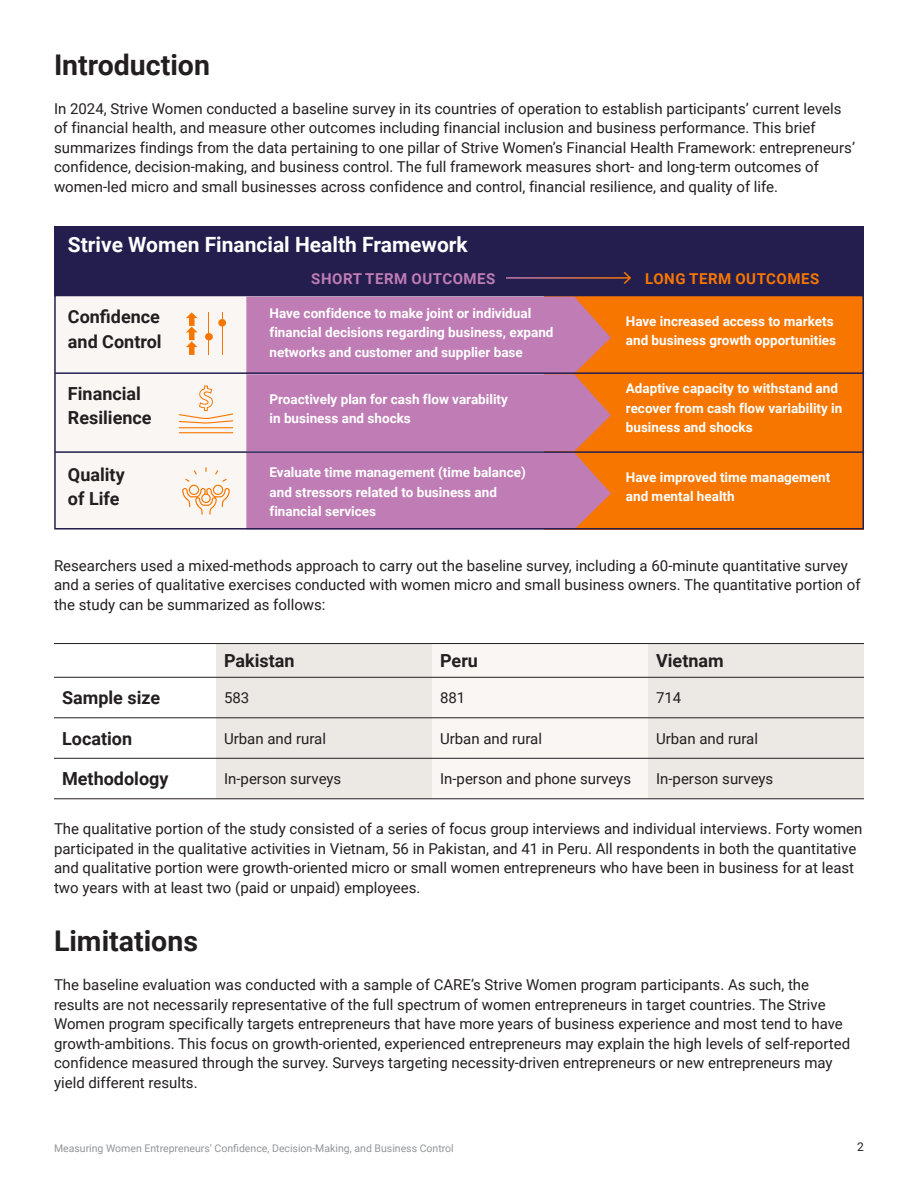
<style>
.page{position:relative;width:918px;height:1188px;background:#fff}
.page>*{position:absolute;margin:0;border:0;box-sizing:border-box;transform-origin:0 0}
._19_26_Header_Black{font:700 28.5px "Roboto";color:#231f20}
._14_19_5_Black_header{font:700 21px "Roboto";color:#fff}
._14_19_5_Black_header-2{font:700 18px/24.3px "Roboto";color:#231f20}
._12_16_25_header{font:700 18px "Roboto";color:#231f20}
._10_13_Text_Black_No_Indent_SA{font:15px/19.5px "Roboto";color:#231f20}
._10_13_Text_Black_No_Indent_SA-2{font:700 15px "Roboto";letter-spacing:.035em;color:#bf7cb5}
._10_13_Text_Black_No_Indent_SA-3{font:700 15px "Roboto";letter-spacing:.035em;color:#f77600}
._10_13_Text_Black_No_Indent_SA-4{font:700 13.5px/19.5px "Roboto";color:#fff}
.t1{font:12px "Roboto";color:#231f20}
.t2{font:10.5px "Roboto";color:#939598}
</style>
<div class="page">
<div style="left:216px;top:644px;width:648px;height:154px;background:#ece9e5"></div>
<div style="left:432px;top:644px;width:216px;height:154px;background:#f9f6f4"></div>
<hr style="left:54px;top:643px;width:162px;height:1px;background:#231f20">
<hr style="left:216px;top:643px;width:216px;height:1px;background:#231f20">
<hr style="left:432px;top:643px;width:216px;height:1px;background:#231f20">
<hr style="left:648px;top:643px;width:216px;height:1px;background:#231f20">
<hr style="left:54px;top:677px;width:162px;height:1px;background:#231f20">
<hr style="left:216px;top:677px;width:216px;height:1px;background:#231f20">
<hr style="left:432px;top:677px;width:216px;height:1px;background:#231f20">
<hr style="left:648px;top:677px;width:216px;height:1px;background:#231f20">
<hr style="left:54px;top:717px;width:162px;height:1px;background:#231f20">
<hr style="left:216px;top:717px;width:216px;height:1px;background:#231f20">
<hr style="left:432px;top:717px;width:216px;height:1px;background:#231f20">
<hr style="left:648px;top:717px;width:216px;height:1px;background:#231f20">
<hr style="left:54px;top:758px;width:162px;height:1px;background:#231f20">
<hr style="left:216px;top:758px;width:216px;height:1px;background:#231f20">
<hr style="left:432px;top:758px;width:216px;height:1px;background:#231f20">
<hr style="left:648px;top:758px;width:216px;height:1px;background:#231f20">
<hr style="left:54px;top:798px;width:162px;height:1px;background:#231f20">
<hr style="left:216px;top:798px;width:216px;height:1px;background:#231f20">
<hr style="left:432px;top:798px;width:216px;height:1px;background:#231f20">
<hr style="left:648px;top:798px;width:216px;height:1px;background:#231f20">
<div style="left:54px;top:226px;width:810px;height:70px;background:#241e4f"></div>
<div style="left:544px;top:297px;width:320px;height:77px;background:#f77600"></div>
<div style="left:544px;top:374px;width:320px;height:77px;background:#f77600"></div>
<div style="left:544px;top:452px;width:320px;height:78px;background:#f77600"></div>
<div style="left:55px;top:296px;width:191px;height:78px;background:#f9f6f4"></div>
<div style="left:55px;top:373px;width:191px;height:78px;background:#f9f6f4"></div>
<div style="left:55px;top:451px;width:191px;height:79px;background:#f9f6f4"></div>
<div style="left:246px;top:298px;width:365px;height:229px;background:#bf7cb5"></div>
<hr style="left:506px;top:277px;width:124px;height:2px;background:#fff">
<svg style="left:622px;top:272px;width:9px;height:12px"></svg>
<svg style="left:186px;top:312px;width:12px;height:43px"></svg>
<svg style="left:222px;top:327px;width:1px;height:28px"></svg>
<div style="left:218px;top:319px;width:8px;height:8px;background:#f77600;border-radius:50%"></div>
<div style="left:205px;top:333px;width:8px;height:7px;background:#f77600;border-radius:50%"></div>
<div style="left:54px;top:295px;width:810px;height:235px;border:2px solid #241e4f"></div>
<svg style="left:178px;top:385px;width:56px;height:49px"></svg>
<svg style="left:182px;top:467px;width:48px;height:48px"></svg>
<hr style="left:55px;top:372px;width:809px;height:2px;background:#241e4f">
<hr style="left:55px;top:451px;width:809px;height:2px;background:#241e4f">
<p class="_19_26_Header_Black" style="left:54px;top:45px;width:157px">Introduction</p>
<p class="_10_13_Text_Black_No_Indent_SA" style="left:54px;top:98px;width:803px">In 2024, Strive Women conducted a baseline survey in its countries of operation to establish participants’ current levels of financial health, and measure other outcomes including financial inclusion and business performance. This brief summarizes findings from the data pertaining to one pillar of Strive Women’s Financial Health Framework: entrepreneurs’ confidence, decision-making, and business control. The full framework measures short- and long-term outcomes of women-led micro and small businesses across confidence and control, financial resilience, and quality of life.</p>
<p class="_14_19_5_Black_header" style="left:68px;top:230px;width:401px">Strive Women Financial Health Framework</p>
<p class="_14_19_5_Black_header-2" style="left:68px;top:304px;width:95px">Confidence and Control</p>
<p class="_14_19_5_Black_header-2" style="left:68px;top:381px;width:85px">Financial<br>Resilience</p>
<p class="_14_19_5_Black_header-2" style="left:68px;top:462px;width:58px">Quality of Life</p>
<p class="_10_13_Text_Black_No_Indent_SA-2" style="left:311px;top:268px;width:186px">SHORT TERM OUTCOMES</p>
<p class="_10_13_Text_Black_No_Indent_SA-3" style="left:645px;top:268px;width:176px">LONG TERM OUTCOMES</p>
<p class="_10_13_Text_Black_No_Indent_SA-4" style="left:270px;top:302px;width:286px">Have confidence to make joint or individual financial decisions regarding business, expand networks and customer and supplier base</p>
<p class="_10_13_Text_Black_No_Indent_SA-4" style="left:626px;top:311px;width:212px">Have increased access to markets and business growth opportunities</p>
<p class="_10_13_Text_Black_No_Indent_SA-4" style="left:270px;top:389px;width:240px">Proactively plan for cash flow varability in business and shocks</p>
<p class="_10_13_Text_Black_No_Indent_SA-4" style="left:626px;top:378px;width:218px">Adaptive capacity to withstand and recover from cash flow variability in business and shocks</p>
<p class="_10_13_Text_Black_No_Indent_SA-4" style="left:270px;top:462px;width:258px">Evaluate time management (time balance) and stressors related to business and financial services</p>
<p class="_10_13_Text_Black_No_Indent_SA-4" style="left:626px;top:467px;width:206px">Have improved time management and mental health</p>
<p class="_10_13_Text_Black_No_Indent_SA" style="left:54px;top:555px;width:808px">Researchers used a mixed-methods approach to carry out the baseline survey, including a 60-minute quantitative survey and a series of qualitative exercises conducted with women micro and small business owners. The quantitative portion of the study can be summarized as follows:</p>
<p class="_14_19_5_Black_header-2" style="left:224px;top:648px;width:72px">Pakistan</p>
<p class="_14_19_5_Black_header-2" style="left:440px;top:648px;width:39px">Peru</p>
<p class="_12_16_25_header" style="left:656px;top:648px;width:69px">Vietnam</p>
<p class="_12_16_25_header" style="left:62px;top:685px;width:100px">Sample size</p>
<p class="_10_13_Text_Black_No_Indent_SA" style="left:224px;top:688px;width:27px">583</p>
<p class="_10_13_Text_Black_No_Indent_SA" style="left:440px;top:688px;width:27px">881</p>
<p class="_10_13_Text_Black_No_Indent_SA" style="left:656px;top:688px;width:27px">714</p>
<p class="_12_16_25_header" style="left:62px;top:726px;width:72px">Location</p>
<p class="_10_13_Text_Black_No_Indent_SA" style="left:224px;top:728px;width:103px">Urban and rural</p>
<p class="_10_13_Text_Black_No_Indent_SA" style="left:440px;top:728px;width:103px">Urban and rural</p>
<p class="_10_13_Text_Black_No_Indent_SA" style="left:656px;top:728px;width:103px">Urban and rural</p>
<p class="_12_16_25_header" style="left:62px;top:766px;width:108px">Methodology</p>
<p class="_10_13_Text_Black_No_Indent_SA" style="left:224px;top:769px;width:119px">In-person surveys</p>
<p class="_10_13_Text_Black_No_Indent_SA" style="left:440px;top:769px;width:193px">In-person and phone surveys</p>
<p class="_10_13_Text_Black_No_Indent_SA" style="left:656px;top:769px;width:119px">In-person surveys</p>
<p class="_10_13_Text_Black_No_Indent_SA" style="left:54px;top:818px;width:810px">The qualitative portion of the study consisted of a series of focus group interviews and individual interviews. Forty women participated in the qualitative activities in Vietnam, 56 in Pakistan, and 41 in Peru. All respondents in both the quantitative and qualitative portion were growth-oriented micro or small women entrepreneurs who have been in business for at least two years with at least two (paid or unpaid) employees.</p>
<p class="_19_26_Header_Black" style="left:54px;top:921px;width:146px">Limitations</p>
<p class="_10_13_Text_Black_No_Indent_SA" style="left:54px;top:974px;width:798px">The baseline evaluation was conducted with a sample of CARE’s Strive Women program participants. As such, the results are not necessarily representative of the full spectrum of women entrepreneurs in target countries. The Strive Women program specifically targets entrepreneurs that have more years of business experience and most tend to have growth-ambitions. This focus on growth-oriented, experienced entrepreneurs may explain the high levels of self-reported confidence measured through the survey. Surveys targeting necessity-driven entrepreneurs or new entrepreneurs may yield different results.</p>
<p class="t2" style="left:54px;top:1141px;width:401px">Measuring Women Entrepreneurs’ Confidence, Decision-Making, and Business Control</p>
<p class="t1" style="left:857px;top:1139px;width:8px">2</p>
</div>
